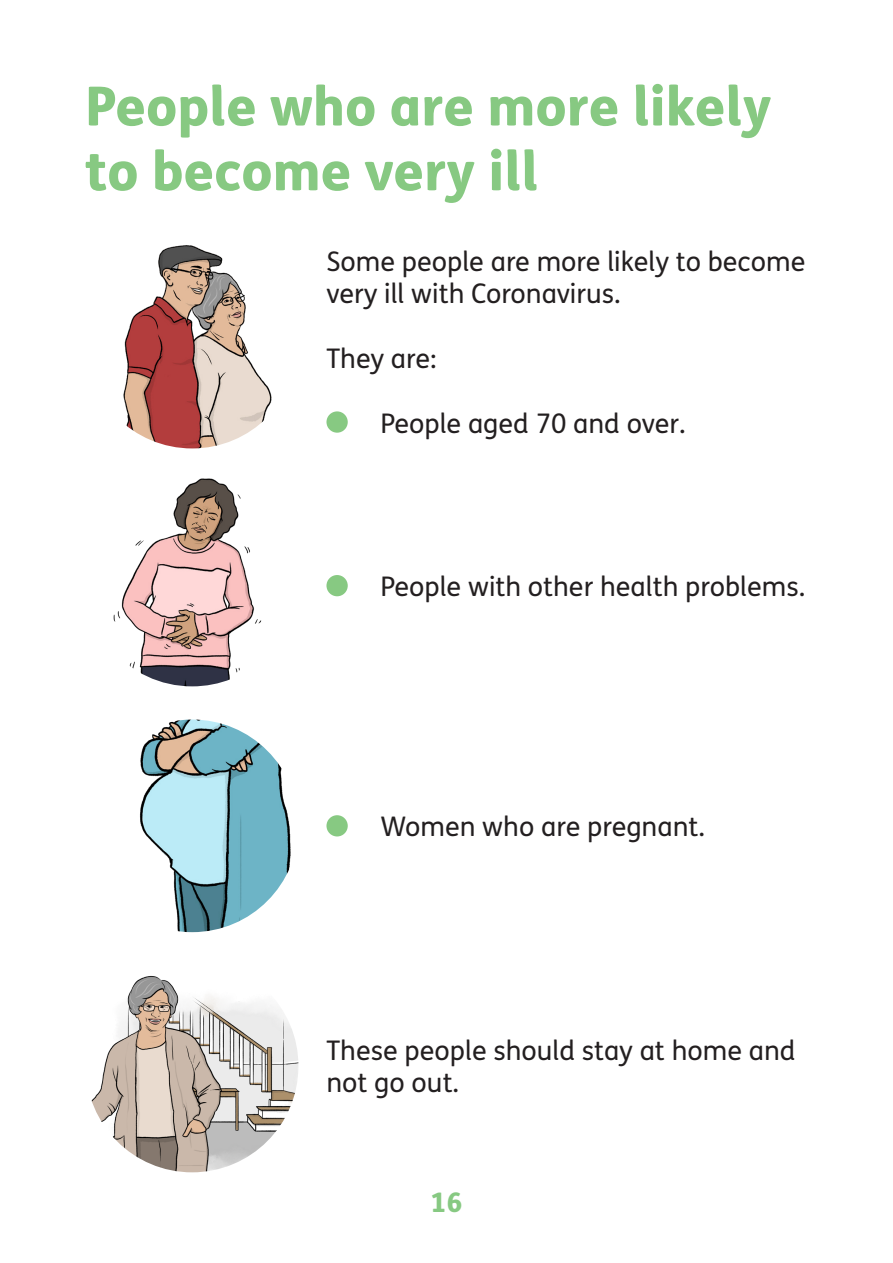
<style>
.page{position:relative;width:893px;height:1263px;background:#fff}
.page>*{position:absolute;margin:0;border:0;box-sizing:border-box;transform-origin:0 0}
.t1{font:800 54px/64.8px "FS Me";color:#87c982}
.t2{font:27px/32.4px "FS Me";color:#231f20}
.t3{font:800 27px "FS Me";color:#87c982}
</style>
<div class="page">
<div style="left:326px;top:411px;width:22px;height:22px;background:#87c982;border-radius:50%"></div>
<div style="left:326px;top:575px;width:22px;height:21px;background:#87c982;border-radius:50%"></div>
<div style="left:326px;top:815px;width:22px;height:21px;background:#87c982;border-radius:50%"></div>
<img style="left:123px;top:245px;width:149px;height:203px">
<img style="left:113px;top:478px;width:149px;height:208px">
<img style="left:86px;top:719px;width:212px;height:213px;border-radius:106px">
<img style="left:86px;top:960px;width:212px;height:212px;border-radius:106px">
<p class="t1" style="left:85px;top:71px;width:688px">People who are more likely to become very ill</p>
<p class="t2" style="left:326px;top:244px;width:480px">Some people are more likely to become very ill with Coronavirus.</p>
<p class="t2" style="left:326px;top:342px;width:112px">They are:</p>
<p class="t2" style="left:380px;top:406px;width:307px">People aged 70 and over.</p>
<p class="t2" style="left:380px;top:570px;width:426px">People with other health problems.</p>
<p class="t2" style="left:380px;top:810px;width:326px">Women who are pregnant.</p>
<p class="t2" style="left:326px;top:1034px;width:471px">These people should stay at home and not go out.</p>
<p class="t3" style="left:431px;top:1181px;width:33px">16</p>
</div>
